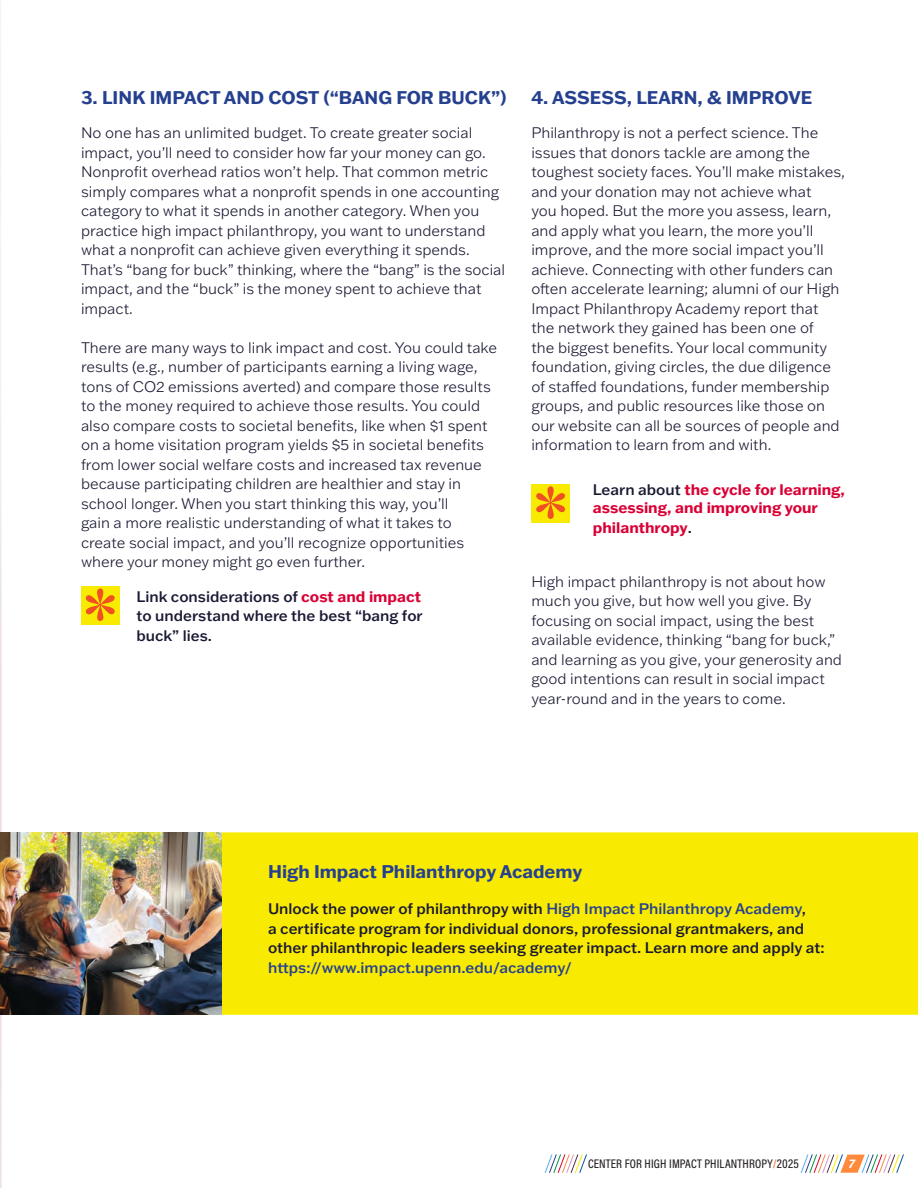
<style>
.page{position:relative;width:918px;height:1188px;background:#fff}
.page>*{position:absolute;margin:0;border:0;box-sizing:border-box;transform-origin:0 0}
.Normal__Web{font:700 18px "Franklin Gothic ATF";color:#25408f}
.Normal__Web-2{font:300 15px/19.5px "Franklin Gothic ATF";color:#191933}
.Normal__Web-3{font:500 15px/19.5px "Franklin Gothic ATF";color:#191933;text-align:justify}
.Normal__Web-4{font:700 15px/18px "Franklin Gothic ATF";color:#da0035}
.t1{font:12.9px "Acumin Variable Concept";color:#fff}
.t2{font:12.6px "Acumin Variable Concept";letter-spacing:.01em;color:#231f20}
.s1{font-weight:700;color:#da0035}
.s2{font-weight:500;color:#191933}
.s3{font-weight:500;color:#231f20}
.s4{color:#25408f}
.s5{color:#ff661c}
</style>
<div class="page">
<img style="left:0;top:0;width:2px;height:1188px">
<svg style="left:544px;top:1154px;width:43px;height:19px"></svg>
<svg style="left:800px;top:1154px;width:104px;height:19px"></svg>
<div style="left:222px;top:832px;width:696px;height:183px;background:#f9ea01"></div>
<img style="left:0;top:832px;width:222px;height:183px">
<div style="left:81px;top:586px;width:39px;height:39px;background:#f9ea01"></div>
<svg style="left:86px;top:588px;width:29px;height:33px"></svg>
<div style="left:531px;top:484px;width:39px;height:38px;background:#f9ea01"></div>
<svg style="left:536px;top:486px;width:29px;height:33px"></svg>
<p class="Normal__Web" style="left:81px;top:85px;width:427px">3. LINK IMPACT AND COST (“BANG FOR BUCK”)</p>
<p class="Normal__Web-2" style="left:81px;top:123px;width:426px">No one has an unlimited budget. To create greater social impact, you’ll need to consider how far your money can go.<br>Nonprofit overhead ratios won’t help. That common metric simply compares what a nonprofit spends in one accounting category to what it spends in another category. When you practice high impact philanthropy, you want to understand what a nonprofit can achieve given everything it spends.<br>That’s “bang for buck” thinking, where the “bang” is the social impact, and the “buck” is the money spent to achieve that impact.</p>
<p class="Normal__Web-2" style="left:81px;top:337px;width:418px">There are many ways to link impact and cost. You could take results (e.g., number of participants earning a living wage, tons of CO2 emissions averted) and compare those results to the money required to achieve those results. You could also compare costs to societal benefits, like when $1 spent on a home visitation program yields $5 in societal benefits from lower social welfare costs and increased tax revenue because participating children are healthier and stay in school longer. When you start thinking this way, you’ll<br>gain a more realistic understanding of what it takes to create social impact, and you’ll recognize opportunities where your money might go even further.</p>
<p class="Normal__Web-3" style="left:136px;top:586px;width:288px">Link considerations of <span class="s1">cost and impact </span>to understand where the best “bang for buck” lies.</p>
<p class="Normal__Web" style="left:531px;top:85px;width:282px">4. ASSESS, LEARN, &amp; IMPROVE</p>
<p class="Normal__Web-2" style="left:531px;top:123px;width:315px">Philanthropy is not a perfect science. The issues that donors tackle are among the toughest society faces. You’ll make mistakes, and your donation may not achieve what<br>you hoped. But the more you assess, learn, and apply what you learn, the more you’ll improve, and the more social impact you’ll achieve. Connecting with other funders can often accelerate learning; alumni of our High Impact Philanthropy Academy report that the network they gained has been one of<br>the biggest benefits. Your local community foundation, giving circles, the due diligence of staffed foundations, funder membership groups, and public resources like those on our website can all be sources of people and information to learn from and with.</p>
<p class="Normal__Web-4" style="left:593px;top:481px;width:254px"><span class="s2">Learn about</span> the cycle for learning, assessing, and improving your</p>
<p class="Normal__Web-4" style="left:593px;top:518px;width:100px">philanthropy<span class="s3">.</span></p>
<p class="Normal__Web-2" style="left:531px;top:571px;width:312px">High impact philanthropy is not about how much you give, but how well you give. By focusing on social impact, using the best available evidence, thinking “bang for buck,” and learning as you give, your generosity and good intentions can result in social impact year-round and in the years to come.</p>
<p class="Normal__Web" style="left:268px;top:860px;width:316px">High Impact Philanthropy Academy</p>
<p class="Normal__Web-3" style="left:268px;top:899px;width:558px;text-align:left">Unlock the power of philanthropy with <span class="s4">High Impact Philanthropy Academy</span>,<br>a certificate program for individual donors, professional grantmakers, and other philanthropic leaders seeking greater impact. Learn more and apply at: <span class="s4">https://www.impact.upenn.edu/academy/</span></p>
<p class="t2" style="left:588px;top:1155px;width:212px">CENTER FOR HIGH IMPACT PHILANTHROPY<span class="s5">/</span>2025</p>
<p class="t1" style="left:849px;top:1155px;width:8px">7</p>
</div>
